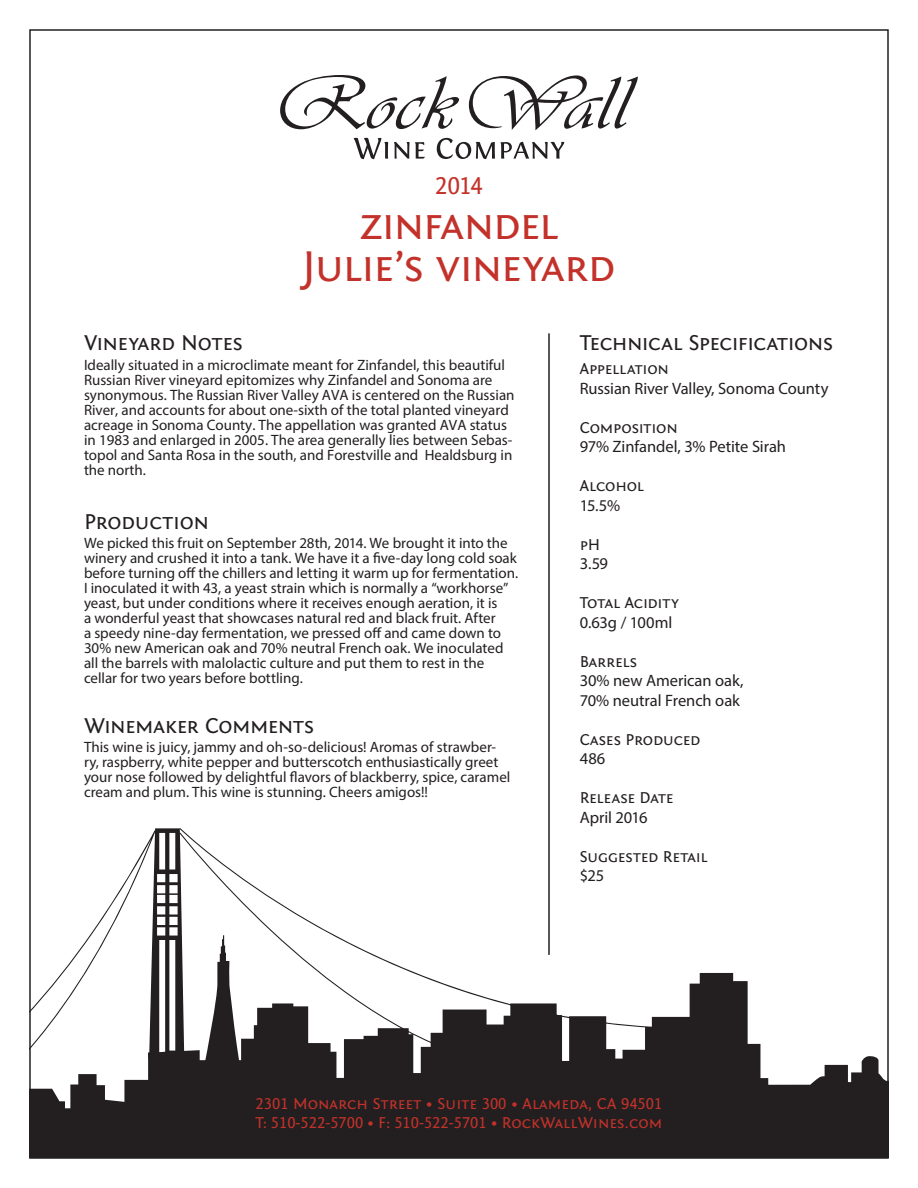
<style>
.page{position:relative;width:918px;height:1188px;background:#fff}
.page>*{position:absolute;margin:0;border:0;box-sizing:border-box;transform-origin:0 0}
.t1{font:45px "Fontin Sans Small Caps";letter-spacing:-.04em;color:#c3322a}
.t2{font:25.5px "Fontin Sans Small Caps";color:#c3322a}
.t3{font:22.5px "Fontin Sans Small Caps";letter-spacing:-.02em;color:#231f20}
.t4{font:16.5px "Myriad Pro";letter-spacing:-.005em;color:#231f20}
.t5{font:16.5px "Fontin Sans Small Caps";letter-spacing:-.01em;color:#231f20}
.t6{font:16.5px "Fontin Sans Small Caps";color:#c3322a}
.t7{font:15px/15px "Myriad Pro";color:#231f20}
</style>
<div class="page">
<svg style="left:29px;top:973px;width:860px;height:185px;fill:#231f20"></svg>
<svg style="left:29px;top:828px;width:623px;height:271px"></svg>
<svg style="left:179px;top:828px;width:474px;height:200px"></svg>
<svg style="left:180px;top:833px;width:298px;height:227px"></svg>
<svg style="left:280px;top:75px;width:179px;height:54px"></svg>
<svg style="left:469px;top:75px;width:169px;height:55px"></svg>
<svg style="left:354px;top:138px;width:34px;height:21px"></svg>
<svg style="left:394px;top:142px;width:31px;height:17px"></svg>
<svg style="left:437px;top:138px;width:127px;height:21px"></svg>
<hr style="left:548px;top:333px;width:2px;height:622px;background:#231f20">
<p class="t2" style="left:435px;top:171px;width:49px">2014</p>
<p class="t1" style="left:359px;top:199px;width:201px">zinfandel</p>
<p class="t1" style="left:302px;top:241px;width:315px">Julie’s vineyard</p>
<p class="t3" style="left:84px;top:331px;width:160px">Vineyard Notes</p>
<p class="t7" style="left:84px;top:357px;width:432px">Ideally situated in a microclimate meant for Zinfandel, this beautiful Russian River vineyard epitomizes why Zinfandel and Sonoma are synonymous. The Russian River Valley AVA is centered on the Russian River, and accounts for about one-sixth of the total planted vineyard acreage in Sonoma County. The appellation was granted AVA status in 1983 and enlarged in 2005. The area generally lies between Sebas&shy;topol and Santa Rosa in the south, and Forestville and Healdsburg in the north.</p>
<p class="t3" style="left:84px;top:509px;width:126px">Production</p>
<p class="t7" style="left:84px;top:536px;width:436px">We picked this fruit on September 28th, 2014. We brought it into the winery and crushed it into a tank. We have it a five-day long cold soak before turning off the chillers and letting it warm up for fermentation.<br>I inoculated it with 43, a yeast strain which is normally a “workhorse” yeast, but under conditions where it receives enough aeration, it is<br>a wonderful yeast that showcases natural red and black fruit. After<br>a speedy nine-day fermentation, we pressed off and came down to 30% new American oak and 70% neutral French oak. We inoculated all the barrels with malolactic culture and put them to rest in the cellar for two years before bottling.</p>
<p class="t3" style="left:84px;top:713px;width:232px">Winemaker Comments</p>
<p class="t7" style="left:84px;top:740px;width:428px">This wine is juicy, jammy and oh-so-delicious! Aromas of strawber&shy;ry, raspberry, white pepper and butterscotch enthusiastically greet your nose followed by delightful flavors of blackberry, spice, caramel cream and plum. This wine is stunning. Cheers amigos!!</p>
<p class="t3" style="left:580px;top:331px;width:255px">Technical Specifications</p>
<p class="t5" style="left:580px;top:360px;width:91px">Appellation</p>
<p class="t4" style="left:580px;top:378px;width:250px">Russian River Valley, Sonoma County</p>
<p class="t5" style="left:580px;top:418px;width:100px">Composition</p>
<p class="t4" style="left:580px;top:437px;width:208px">97% Zinfandel, 3% Petite Sirah</p>
<p class="t5" style="left:580px;top:477px;width:66px">Alcohol</p>
<p class="t4" style="left:580px;top:495px;width:42px">15.5%</p>
<p class="t5" style="left:580px;top:535px;width:22px">pH</p>
<p class="t4" style="left:580px;top:554px;width:30px">3.59</p>
<p class="t5" style="left:580px;top:594px;width:101px">Total Acidity</p>
<p class="t4" style="left:580px;top:612px;width:94px">0.63g / 100ml</p>
<p class="t5" style="left:580px;top:652px;width:59px">Barrels</p>
<p class="t4" style="left:580px;top:671px;width:165px">30% new American oak,</p>
<p class="t4" style="left:580px;top:690px;width:162px">70% neutral French oak</p>
<p class="t5" style="left:580px;top:730px;width:122px">Cases Produced</p>
<p class="t4" style="left:580px;top:749px;width:27px">486</p>
<p class="t5" style="left:580px;top:789px;width:96px">Release Date</p>
<p class="t4" style="left:580px;top:807px;width:69px">April 2016</p>
<p class="t5" style="left:580px;top:847px;width:129px">Suggested Retail</p>
<p class="t4" style="left:580px;top:866px;width:26px">$25</p>
<p class="t6" style="left:256px;top:1094px;width:408px">2301 Monarch Street • Suite 300 • Alameda, CA 94501</p>
<p class="t6" style="left:256px;top:1114px;width:408px">T: 510-522-5700 • F: 510-522-5701 • RockWallWines.com</p>
</div>
